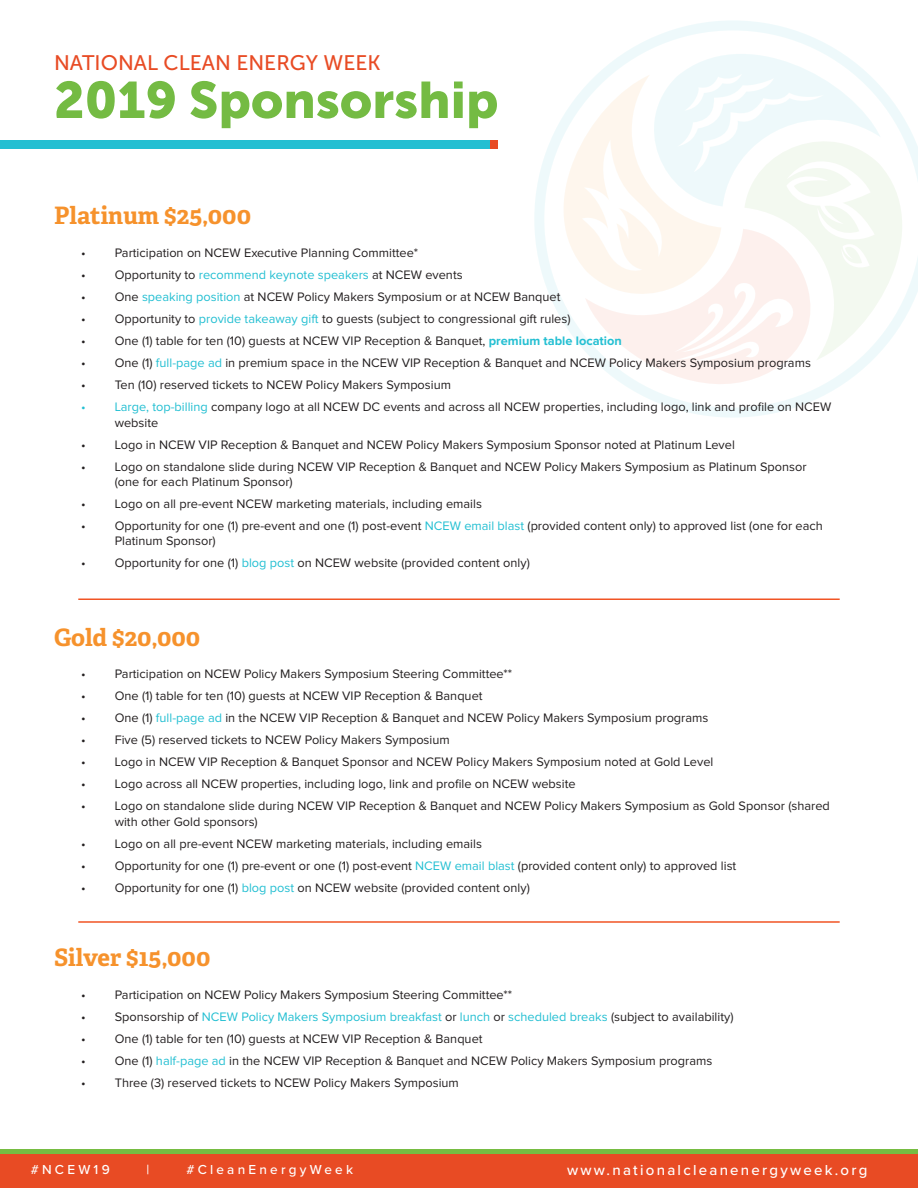
<style>
.page{position:relative;width:918px;height:1188px;background:#fff}
.page>*{position:absolute;margin:0;border:0;box-sizing:border-box;transform-origin:0 0}
.t1{font:51px "Museo Sans 900";color:#74bb43}
.t2{font:700 24px "Adelle PE";color:#f6922c}
.t3{font:21px "Museo Sans 500";color:#e84b24}
.t4{font:500 15px "Proxima Nova";letter-spacing:.15em;color:#fff}
.t5{font:500 13.5px "Proxima Nova";letter-spacing:.24em;color:#fff}
.t6{font:12.75px/15.3px "Proxima Nova";color:#231f20}
.t7{font:12.75px "Proxima Nova";color:#23bfd2}
.s1{color:#23bfd2}
.s2{font-weight:700;color:#23bfd2}
.s3{color:#231f20}
</style>
<div class="page">
<svg style="left:534px;top:21px;width:384px;height:396px"></svg>
<div style="left:0;top:1153px;width:918px;height:35px;background:#e84b24"></div>
<hr style="left:78px;top:598px;width:762px;height:2px;background:#f15424">
<hr style="left:78px;top:921px;width:762px;height:2px;background:#f15424">
<div style="left:470px;top:140px;width:28px;height:9px;background:#e84b24"></div>
<div style="left:0;top:140px;width:490px;height:9px;background:#23bfd2"></div>
<hr style="left:0;top:1149px;width:918px;height:4px;background:#76bd42">
<h3 class="t3" style="left:54px;top:51px;width:328px">NATIONAL CLEAN ENERGY WEEK</h3>
<h1 class="t1" style="left:54px;top:71px;width:446px">2019 Sponsorship</h1>
<h2 class="t2" style="left:54px;top:199px;width:199px">Platinum $25,000</h2>
<p class="t6" style="left:81px;top:246px;width:339px">• Participation on NCEW Executive Planning Committee*</p>
<p class="t6" style="left:81px;top:268px;width:383px">• Opportunity to <span class="s1">recommend keynote speakers</span> at NCEW events</p>
<p class="t6" style="left:81px;top:290px;width:481px">• One <span class="s1">speaking position</span> at NCEW Policy Makers Symposium or at NCEW Banquet</p>
<p class="t6" style="left:81px;top:312px;width:491px">• Opportunity to <span class="s1">provide takeaway gift</span> to guests (subject to congressional gift rules)</p>
<p class="t6" style="left:81px;top:334px;width:542px">• One (1) table for ten (10) guests at NCEW VIP Reception &amp; Banquet, <span class="s2">premium table location</span></p>
<p class="t6" style="left:81px;top:356px;width:731px">• One (1) <span class="s1">full-page ad</span> in premium space in the NCEW VIP Reception &amp; Banquet and NCEW Policy Makers Symposium programs</p>
<p class="t6" style="left:81px;top:378px;width:372px">• Ten (10) reserved tickets to NCEW Policy Makers Symposium</p>
<p class="t6" style="left:115px;top:400px;width:718px;text-indent:-34px"><span class="s1">• Large, top-billing</span> company logo at all NCEW DC events and across all NCEW properties, including logo, link and profile on NCEW website</p>
<p class="t6" style="left:81px;top:437px;width:655px">• Logo in NCEW VIP Reception &amp; Banquet and NCEW Policy Makers Symposium Sponsor noted at Platinum Level</p>
<p class="t6" style="left:115px;top:459px;width:693px;text-indent:-34px">• Logo on standalone slide during NCEW VIP Reception &amp; Banquet and NCEW Policy Makers Symposium as Platinum Sponsor (one for each Platinum Sponsor)</p>
<p class="t6" style="left:81px;top:497px;width:402px">• Logo on all pre-event NCEW marketing materials, including emails</p>
<p class="t6" style="left:115px;top:519px;width:710px;text-indent:-34px">• Opportunity for one (1) pre-event and one (1) post-event <span class="s1">NCEW email blast</span> (provided content only) to approved list (one for each<br>Platinum Sponsor)</p>
<p class="t6" style="left:81px;top:556px;width:450px">• Opportunity for one (1) <span class="s1">blog post</span> on NCEW website (provided content only)</p>
<h2 class="t2" style="left:54px;top:620px;width:148px">Gold $20,000</h2>
<p class="t6" style="left:81px;top:667px;width:433px">• Participation on NCEW Policy Makers Symposium Steering Committee**</p>
<p class="t6" style="left:81px;top:689px;width:403px">• One (1) table for ten (10) guests at NCEW VIP Reception &amp; Banquet</p>
<p class="t6" style="left:81px;top:711px;width:629px">• One (1) <span class="s1">full-page ad</span> in the NCEW VIP Reception &amp; Banquet and NCEW Policy Makers Symposium programs</p>
<p class="t6" style="left:81px;top:733px;width:370px">• Five (5) reserved tickets to NCEW Policy Makers Symposium</p>
<p class="t6" style="left:81px;top:755px;width:634px">• Logo in NCEW VIP Reception &amp; Banquet Sponsor and NCEW Policy Makers Symposium noted at Gold Level</p>
<p class="t6" style="left:81px;top:777px;width:496px">• Logo across all NCEW properties, including logo, link and profile on NCEW website</p>
<p class="t6" style="left:115px;top:799px;width:717px;text-indent:-34px">• Logo on standalone slide during NCEW VIP Reception &amp; Banquet and NCEW Policy Makers Symposium as Gold Sponsor (shared with other Gold sponsors)</p>
<p class="t6" style="left:81px;top:836px;width:402px">• Logo on all pre-event NCEW marketing materials, including emails</p>
<p class="t6" style="left:81px;top:859px;width:657px">• Opportunity for one (1) pre-event or one (1) post-event <span class="s1">NCEW email blast</span> (provided content only) to approved list</p>
<p class="t6" style="left:81px;top:881px;width:450px">• Opportunity for one (1) <span class="s1">blog post</span> on NCEW website (provided content only)</p>
<h2 class="t2" style="left:54px;top:941px;width:158px">Silver $15,000</h2>
<p class="t6" style="left:81px;top:988px;width:433px">• Participation on NCEW Policy Makers Symposium Steering Committee**</p>
<p class="t7" style="left:81px;top:1011px;width:654px"><span class="s3">• Sponsorship of</span> NCEW Policy Makers Symposium breakfast <span class="s3">or</span> lunch <span class="s3">or</span> scheduled breaks <span class="s3">(subject to availability)</span></p>
<p class="t6" style="left:81px;top:1032px;width:403px">• One (1) table for ten (10) guests at NCEW VIP Reception &amp; Banquet</p>
<p class="t6" style="left:81px;top:1054px;width:633px">• One (1) <span class="s1">half-page ad</span> in the NCEW VIP Reception &amp; Banquet and NCEW Policy Makers Symposium programs</p>
<p class="t6" style="left:81px;top:1076px;width:379px">• Three (3) reserved tickets to NCEW Policy Makers Symposium</p>
<p class="t5" style="left:31px;top:1159px;width:81px">#NCEW19</p>
<p class="t5" style="left:147px;top:1159px;width:4px">|</p>
<p class="t5" style="left:186px;top:1159px;width:168px">#CleanEnergyWeek</p>
<p class="t4" style="left:567px;top:1159px;width:302px">www.nationalcleanenergyweek.org</p>
</div>
